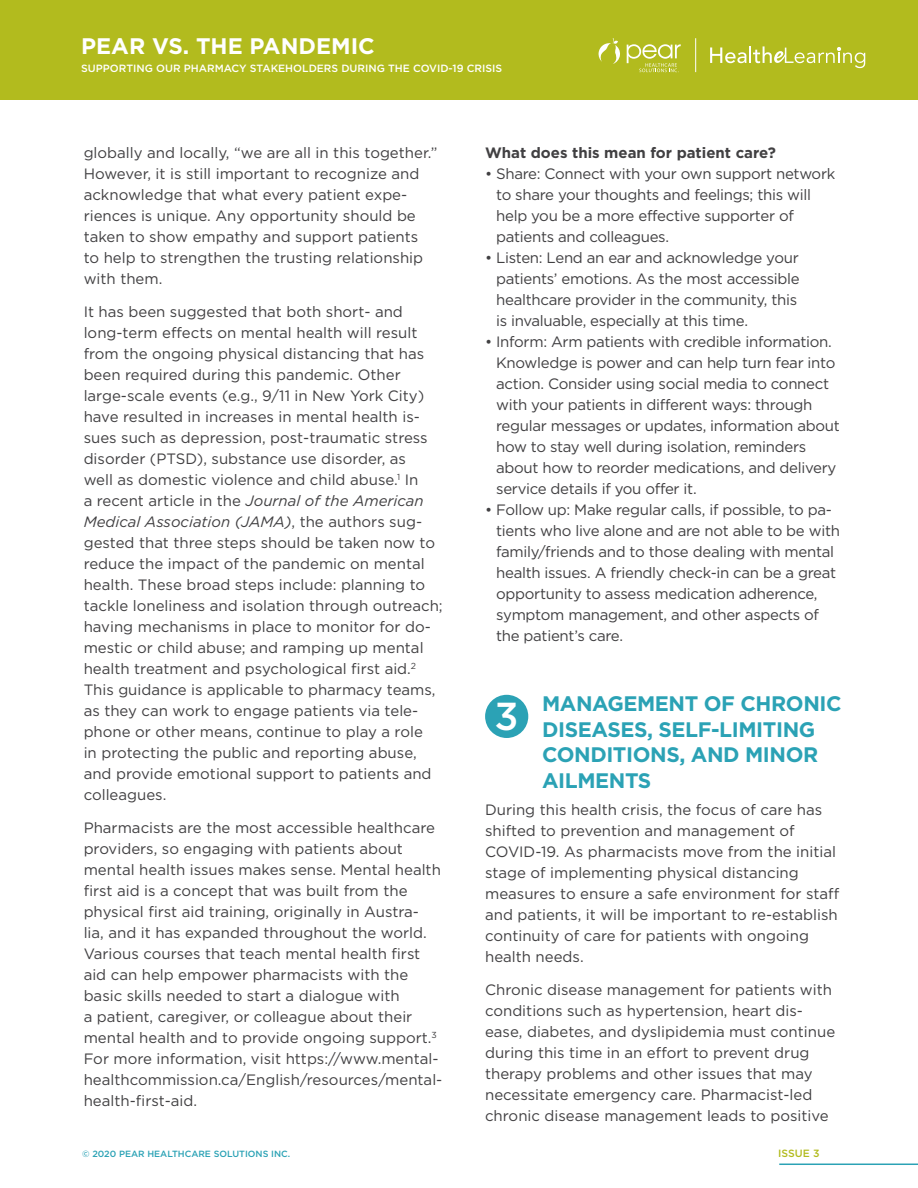
<style>
.page{position:relative;width:918px;height:1188px;background:#fff}
.page>*{position:absolute;margin:0;border:0;box-sizing:border-box;transform-origin:0 0}
.t1{font:500 39px "Gotham";color:#fff}
.t2{font:700 22.5px "Gotham";color:#fff}
.t3{font:700 21px/25.5px "Gotham";letter-spacing:-.02em;color:#2ba2b5}
.t4{font:15px/21px "Gotham";color:#414042}
.t5{font:15px/21px "Gotham";letter-spacing:-.02em;color:#414042}
.t6{font:700 15px "Gotham";color:#414042}
.t7{font:500 10.5px "Gotham";color:#fff}
.t8{font:500 10.5px "Gotham";color:#b2bb1e}
.t9{font:500 9px "Gotham";color:#2ba2b5}
.s1{font-style:italic}
</style>
<div class="page">
<div style="left:0;top:0;width:918px;height:100px;background:#b2bb1e"></div>
<svg style="left:627px;top:44px;width:54px;height:29px"></svg>
<svg style="left:598px;top:38px;width:22px;height:26px"></svg>
<svg style="left:710px;top:46px;width:155px;height:22px"></svg>
<hr style="left:695px;top:38px;width:1px;height:34px;background:#fff">
<hr style="left:779px;top:1164px;width:139px;height:1px;background:#2ba2b5">
<div style="left:485px;top:695px;width:43px;height:43px;background:#2ba2b5;border-radius:50%"></div>
<h2 class="t2" style="left:81px;top:33px;width:295px">PEAR VS. THE PANDEMIC</h2>
<p class="t7" style="left:81px;top:62px;width:422px">SUPPORTING OUR PHARMACY STAKEHOLDERS DURING THE COVID-19 CRISIS</p>
<p class="t4" style="left:84px;top:141px;width:355px">globally and locally, “we are all in this together.” However, it is still important to recognize and acknowledge that what every patient expe&shy;riences is unique. Any opportunity should be taken to show empathy and support patients to help to strengthen the trusting relationship with them.</p>
<p class="t4" style="left:84px;top:300px;width:361px">It has been suggested that both short- and long-term effects on mental health will result from the ongoing physical distancing that has been required during this pandemic. Other large-scale events (e.g., 9/11 in New York City) have resulted in increases in mental health is&shy;sues such as depression, post-traumatic stress disorder (PTSD), substance use disorder, as<br>well as domestic violence and child abuse.<sup>1</sup> In<br>a recent article in the <span class="s1">Journal of the American Medical Association (JAMA)</span>, the authors sug&shy;gested that three steps should be taken now to reduce the impact of the pandemic on mental health. These broad steps include: planning to tackle loneliness and isolation through outreach; having mechanisms in place to monitor for do&shy;mestic or child abuse; and ramping up mental health treatment and psychological first aid.<sup>2<br></sup>This guidance is applicable to pharmacy teams, as they can work to engage patients via tele&shy;phone or other means, continue to play a role<br>in protecting the public and reporting abuse, and provide emotional support to patients and colleagues.</p>
<p class="t4" style="left:84px;top:816px;width:360px">Pharmacists are the most accessible healthcare providers, so engaging with patients about mental health issues makes sense. Mental health first aid is a concept that was built from the physical first aid training, originally in Austra&shy;lia, and it has expanded throughout the world.<br>Various courses that teach mental health first aid can help empower pharmacists with the basic skills needed to start a dialogue with<br>a patient, caregiver, or colleague about their mental health and to provide ongoing support.<sup>3<br></sup>For more information, visit https://www.mental&shy;healthcommission.ca/English/resources/mental&shy;health-first-aid.</p>
<p class="t6" style="left:485px;top:144px;width:292px">What does this mean for patient care?</p>
<p class="t5" style="left:496px;top:162px;width:341px;text-indent:-11px">• Share: Connect with your own support network to share your thoughts and feelings; this will help you be a more effective supporter of patients and colleagues.</p>
<p class="t5" style="left:496px;top:246px;width:305px;text-indent:-11px">• Listen: Lend an ear and acknowledge your patients’ emotions. As the most accessible healthcare provider in the community, this is invaluable, especially at this time.</p>
<p class="t5" style="left:496px;top:330px;width:345px;text-indent:-11px">• Inform: Arm patients with credible information.<br>Knowledge is power and can help turn fear into action. Consider using social media to connect with your patients in different ways: through regular messages or updates, information about how to stay well during isolation, reminders about how to reorder medications, and delivery service details if you offer it.</p>
<p class="t5" style="left:496px;top:498px;width:345px;text-indent:-11px">• Follow up: Make regular calls, if possible, to pa&shy;tients who live alone and are not able to be with family/friends and to those dealing with mental health issues. A friendly check-in can be a great opportunity to assess medication adherence, symptom management, and other aspects of the patient’s care.</p>
<h3 class="t3" style="left:542px;top:690px;width:301px">MANAGEMENT OF CHRONIC<br>DISEASES, SELF-LIMITING<br>CONDITIONS, AND MINOR<br>AILMENTS</h3>
<p class="t4" style="left:485px;top:798px;width:356px">During this health crisis, the focus of care has shifted to prevention and management of COVID-19. As pharmacists move from the initial stage of implementing physical distancing measures to ensure a safe environment for staff and patients, it will be important to re-establish continuity of care for patients with ongoing health needs.</p>
<p class="t4" style="left:485px;top:978px;width:352px">Chronic disease management for patients with conditions such as hypertension, heart dis&shy;ease, diabetes, and dyslipidemia must continue during this time in an effort to prevent drug therapy problems and other issues that may necessitate emergency care. Pharmacist-led chronic disease management leads to positive</p>
<h1 class="t1" style="left:495px;top:694px;width:26px">3</h1>
<p class="t9" style="left:82px;top:1149px;width:210px">© 2020 PEAR HEALTHCARE SOLUTIONS INC.</p>
<p class="t8" style="left:778px;top:1148px;width:43px">ISSUE 3</p>
</div>
